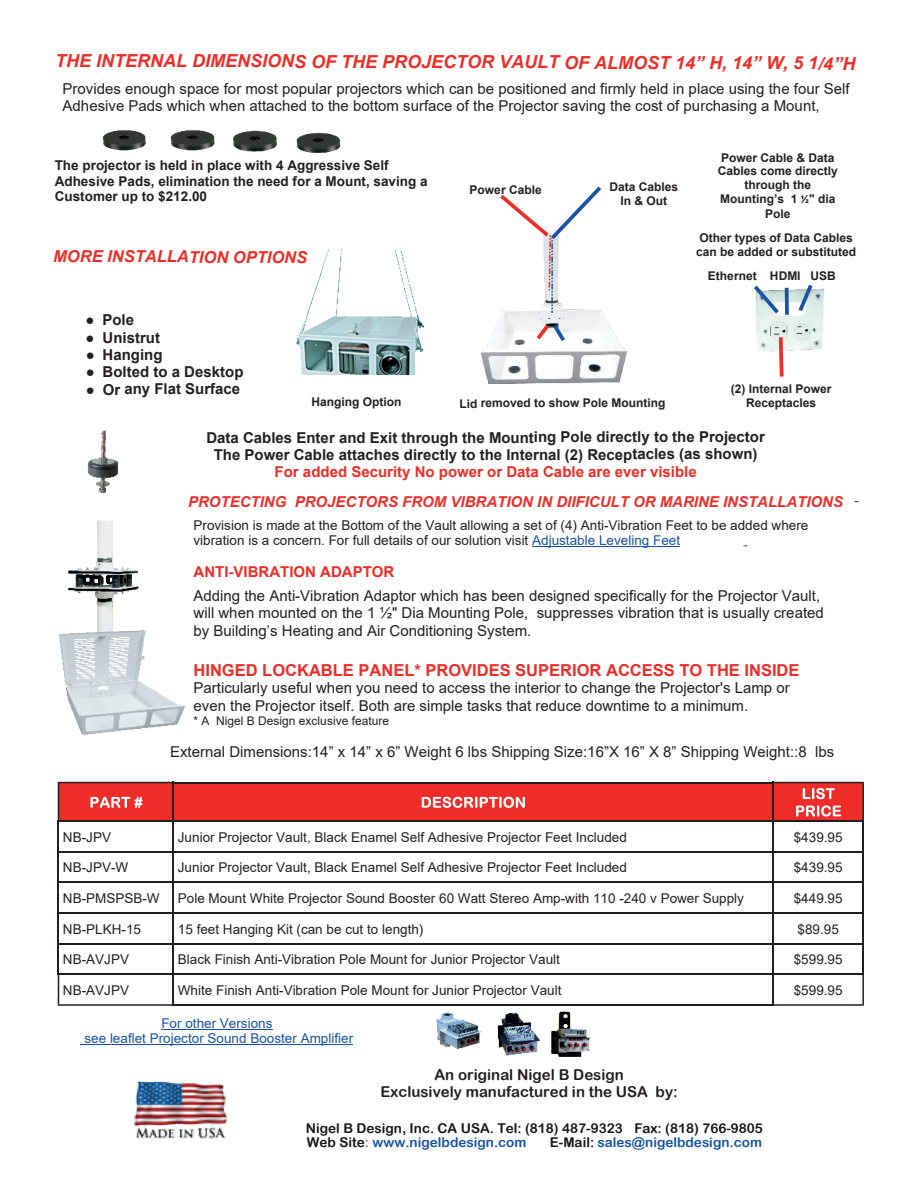
<style>
.page{position:relative;width:918px;height:1188px;background:#fff}
.page>*{position:absolute;margin:0;border:0;box-sizing:border-box;transform-origin:0 0}
.t1{font:italic 700 18px "Arial";color:#ee2d28}
.t2{font:700 16.5px "Arial";color:#ee2d28}
.t3{font:italic 700 16.5px "Arial";color:#ee2d28}
.t4{font:15px/17.2px "Arial";color:#231f20}
.t5{font:700 15px/17.2px "Arial";color:#231f20;text-align:center}
.t6{font:700 15px "Arial";color:#ee2d28}
.t7{font:italic 700 15px "Arial";color:#ee2d28}
.t8{font:15px/17.4px "Arial Rounded MT Bold";color:#231f20;text-align:center}
.t9{font:13.5px/15.5px "Arial";color:#231f20}
.t10{font:700 13.5px/15.5px "Arial";color:#231f20}
.t11{font:13.5px/13.5px "Arial Rounded MT Bold";color:#17141a}
.t12{font:13.5px/15.5px "Arial";color:#1853a4;text-align:center}
.t13{font:13.5px "Arial Rounded MT Bold";color:#1853a4}
.t14{font:700 12px/14px "Arial";color:#231f20;text-align:center}
.t15{font:12px "Arial";color:#231f20}
.s1{font-family:"Calibri"}
.s2{font-family:"Times New Roman"}
.s3{color:#1853a4}
.s4{color:#747578}
.s5{color:#17141a}
</style>
<div class="page">
<img style="left:59px;top:521px;width:126px;height:214px">
<img style="left:296px;top:249px;width:129px;height:126px">
<img style="left:756px;top:288px;width:69px;height:64px">
<svg style="left:754px;top:285px;width:29px;height:33px"></svg>
<svg style="left:795px;top:284px;width:21px;height:31px"></svg>
<svg style="left:785px;top:288px;width:4px;height:27px"></svg>
<img style="left:233px;top:130px;width:44px;height:22px">
<img style="left:297px;top:132px;width:44px;height:21px">
<img style="left:171px;top:130px;width:44px;height:21px">
<img style="left:102px;top:130px;width:45px;height:21px">
<hr style="left:532px;top:546px;width:148px;height:1px;background:#1853a4">
<div style="left:173px;top:783px;width:600px;height:38px;background:#ee2d28"></div>
<svg style="left:422px;top:797px;width:103px;height:11px"></svg>
<hr style="left:173px;top:782px;width:601px;height:1px;background:#231f20">
<hr style="left:173px;top:820px;width:601px;height:2px;background:#231f20">
<hr style="left:58px;top:851px;width:116px;height:2px;background:#231f20">
<hr style="left:173px;top:851px;width:601px;height:2px;background:#231f20">
<hr style="left:773px;top:851px;width:91px;height:2px;background:#231f20">
<hr style="left:58px;top:882px;width:116px;height:1px;background:#231f20">
<hr style="left:173px;top:882px;width:601px;height:1px;background:#231f20">
<hr style="left:773px;top:882px;width:91px;height:1px;background:#231f20">
<hr style="left:58px;top:912px;width:116px;height:2px;background:#231f20">
<hr style="left:173px;top:912px;width:601px;height:2px;background:#231f20">
<hr style="left:773px;top:912px;width:91px;height:2px;background:#231f20">
<hr style="left:58px;top:943px;width:116px;height:2px;background:#231f20">
<hr style="left:173px;top:943px;width:601px;height:2px;background:#231f20">
<hr style="left:773px;top:943px;width:91px;height:2px;background:#231f20">
<hr style="left:173px;top:974px;width:601px;height:1px;background:#231f20">
<hr style="left:173px;top:1004px;width:601px;height:2px;background:#231f20">
<svg style="left:58px;top:782px;width:115px;height:40px;background:#da3733"></svg>
<hr style="left:58px;top:820px;width:1px;height:33px;background:#231f20">
<hr style="left:58px;top:851px;width:1px;height:32px;background:#231f20">
<hr style="left:58px;top:882px;width:1px;height:32px;background:#231f20">
<hr style="left:58px;top:912px;width:1px;height:33px;background:#231f20">
<hr style="left:58px;top:943px;width:1px;height:32px;background:#231f20">
<svg style="left:58px;top:974px;width:115px;height:32px"></svg>
<hr style="left:173px;top:782px;width:1px;height:40px;background:#231f20">
<hr style="left:173px;top:820px;width:1px;height:33px;background:#231f20">
<hr style="left:173px;top:851px;width:1px;height:32px;background:#231f20">
<hr style="left:173px;top:882px;width:1px;height:32px;background:#231f20">
<hr style="left:173px;top:912px;width:1px;height:33px;background:#231f20">
<hr style="left:173px;top:943px;width:1px;height:32px;background:#231f20">
<hr style="left:173px;top:974px;width:1px;height:32px;background:#231f20">
<hr style="left:773px;top:820px;width:1px;height:33px;background:#231f20">
<hr style="left:773px;top:851px;width:1px;height:32px;background:#231f20">
<hr style="left:773px;top:882px;width:1px;height:32px;background:#231f20">
<hr style="left:773px;top:912px;width:1px;height:33px;background:#231f20">
<hr style="left:773px;top:943px;width:1px;height:32px;background:#231f20">
<svg style="left:773px;top:782px;width:91px;height:40px;background:#da433f"></svg>
<hr style="left:862px;top:820px;width:2px;height:33px;background:#231f20">
<hr style="left:862px;top:851px;width:2px;height:32px;background:#231f20">
<hr style="left:862px;top:882px;width:2px;height:32px;background:#231f20">
<hr style="left:862px;top:912px;width:2px;height:33px;background:#231f20">
<hr style="left:862px;top:943px;width:2px;height:32px;background:#231f20">
<svg style="left:773px;top:974px;width:91px;height:32px"></svg>
<img style="left:481px;top:313px;width:146px;height:71px">
<img style="left:87px;top:430px;width:32px;height:64px">
<svg style="left:533px;top:321px;width:36px;height:24px"></svg>
<svg style="left:500px;top:186px;width:103px;height:127px"></svg>
<svg style="left:777px;top:333px;width:9px;height:44px"></svg>
<img style="left:497px;top:1013px;width:43px;height:43px">
<img style="left:436px;top:1012px;width:46px;height:37px">
<img style="left:551px;top:1011px;width:40px;height:45px">
<hr style="left:161px;top:1029px;width:112px;height:1px;background:#1853a4">
<hr style="left:81px;top:1044px;width:272px;height:1px;background:#1853a4">
<img style="left:133px;top:1080px;width:93px;height:58px">
<p class="t1" style="left:55px;top:55px;width:802px">THE INTERNAL DIMENSIONS OF THE PROJECTOR VAULT OF ALMOST 14” H, 14” W, 5 1/4”H</p>
<p class="t4" style="left:63px;top:81px;width:789px">Provides enough space for most popular projectors which can be positioned and firmly held in place using the four Self<br>Adhesive Pads which when attached to the bottom surface of the Projector saving the cost of purchasing a Mount,</p>
<p class="t10" style="left:55px;top:159px;width:374px">The projector is held in place with 4 Aggressive Self<br>Adhesive Pads, elimination the need for a Mount, saving a<br>Customer up to $212.00</p>
<p class="t3" style="left:53px;top:250px;width:255px">MORE INSTALLATION OPTIONS</p>
<p class="t14" style="left:470px;top:184px;width:74px">Power Cable</p>
<p class="t14" style="left:609px;top:181px;width:70px">Data Cables<br>In &amp; Out</p>
<p class="t14" style="left:718px;top:152px;width:122px">Power Cable &amp; Data<br>Cables come directly through the<br>Mounting’s 1 <span class="s1">½</span>" dia<br>Pole</p>
<p class="t14" style="left:696px;top:232px;width:162px;text-align:left">Other types of Data Cables can be added or substituted</p>
<p class="t14" style="left:708px;top:270px;width:129px">Ethernet HDMI USB</p>
<p class="t5" style="left:86px;top:313px;width:50px"><span class="s2">●</span> Pole</p>
<p class="t5" style="left:86px;top:330px;width:76px"><span class="s2">●</span> Unistrut</p>
<p class="t5" style="left:86px;top:347px;width:78px"><span class="s2">●</span> Hanging</p>
<p class="t5" style="left:86px;top:365px;width:159px"><span class="s2">●</span> Bolted to a Desktop</p>
<p class="t5" style="left:86px;top:382px;width:156px"><span class="s2">●</span> Or any Flat Surface</p>
<p class="t5" style="left:206px;top:430px;width:560px">Data Cables Enter and Exit through the Mounting Pole directly to the Projector<br>The Power Cable attaches directly to the Internal (2) Receptacles (as shown)</p>
<p class="t6" style="left:275px;top:466px;width:424px">For added Security No power or Data Cable are ever visible</p>
<p class="t14" style="left:731px;top:383px;width:102px">(2) Internal Power<br>Receptacles</p>
<p class="t14" style="left:312px;top:396px;width:91px">Hanging Option</p>
<p class="t14" style="left:460px;top:397px;width:208px">Lid removed to show Pole Mounting</p>
<p class="t7" style="left:188px;top:496px;width:657px">PROTECTING PROJECTORS FROM VIBRATION IN DIIFICULT OR MARINE INSTALLATIONS</p>
<p class="t9" style="left:194px;top:518px;width:616px">Provision is made at the Bottom of the Vault allowing a set of (4) Anti-Vibration Feet to be added where vibration is a concern. For full details of our solution visit <span class="s3">Adjustable Leveling Feet</span></p>
<p class="t6" style="left:194px;top:566px;width:202px">ANTI-VIBRATION ADAPTOR</p>
<p class="t4" style="left:194px;top:589px;width:632px">Adding the Anti-Vibration Adaptor which has been designed specifically for the Projector Vault, will when mounted on the 1 ½" Dia Mounting Pole, suppresses vibration that is usually created by Building’s Heating and Air Conditioning System.</p>
<p class="t2" style="left:194px;top:664px;width:607px">HINGED LOCKABLE PANEL* PROVIDES SUPERIOR ACCESS TO THE INSIDE</p>
<p class="t4" style="left:194px;top:681px;width:598px">Particularly useful when you need to access the interior to change the Projector's Lamp or even the Projector itself. Both are simple tasks that reduce downtime to a minimum.</p>
<p class="t15" style="left:194px;top:716px;width:197px">* A Nigel B Design exclusive feature</p>
<p class="t4" style="left:170px;top:745px;width:666px">External Dimensions:14” x 14” x 6” Weight 6 lbs Shipping Size:16”X 16” X 8” Shipping Weight::8 lbs</p>
<p class="t9" style="left:63px;top:830px;width:50px">NB-JPV</p>
<p class="t9" style="left:178px;top:830px;width:451px">Junior Projector Vault, Black Enamel Self Adhesive Projector Feet Included</p>
<p class="t9" style="left:794px;top:830px;width:50px">$439.95</p>
<p class="t9" style="left:63px;top:861px;width:67px">NB-JPV-W</p>
<p class="t9" style="left:178px;top:861px;width:451px">Junior Projector Vault, Black Enamel Self Adhesive Projector Feet Included</p>
<p class="t9" style="left:794px;top:861px;width:50px">$439.95</p>
<p class="t9" style="left:63px;top:892px;width:98px">NB-PMSPSB-W</p>
<p class="t9" style="left:178px;top:892px;width:568px">Pole Mount White Projector Sound Booster 60 Watt Stereo Amp-with 110 -240 v Power Supply</p>
<p class="t9" style="left:794px;top:892px;width:50px">$449.95</p>
<p class="t9" style="left:63px;top:922px;width:80px">NB-PLKH-15</p>
<p class="t9" style="left:178px;top:922px;width:247px">15 feet Hanging Kit (can be cut to length)</p>
<p class="t9" style="left:798px;top:922px;width:43px">$89.95</p>
<p class="t9" style="left:63px;top:953px;width:68px">NB-AVJPV</p>
<p class="t9" style="left:178px;top:953px;width:384px">Black Finish Anti-Vibration Pole Mount for Junior Projector Vault</p>
<p class="t9" style="left:794px;top:953px;width:50px">$599.95</p>
<p class="t9" style="left:63px;top:984px;width:68px">NB-AVJPV</p>
<p class="t9" style="left:178px;top:984px;width:385px">White Finish Anti-Vibration Pole Mount for Junior Projector Vault</p>
<p class="t9" style="left:794px;top:984px;width:50px">$599.95</p>
<p class="t12" style="left:84px;top:1016px;width:270px">For other Versions<br>see leaflet Projector Sound Booster Amplifier</p>
<p class="t8" style="left:381px;top:1067px;width:299px">An original Nigel B Design<br>Exclusively manufactured in the USA by:</p>
<p class="t11" style="left:306px;top:1123px;width:459px">Nigel B Design, Inc. CA USA. Tel: (818) 487-9323 Fax: (818) 766-9805<br>Web Site<span class="s4">:</span> <span class="s3">www.nigelbdesign.com</span></p>
<p class="t13" style="left:550px;top:1137px;width:214px"><span class="s5">E-Mail:</span> sales@nigelbdesign.com</p>
</div>
